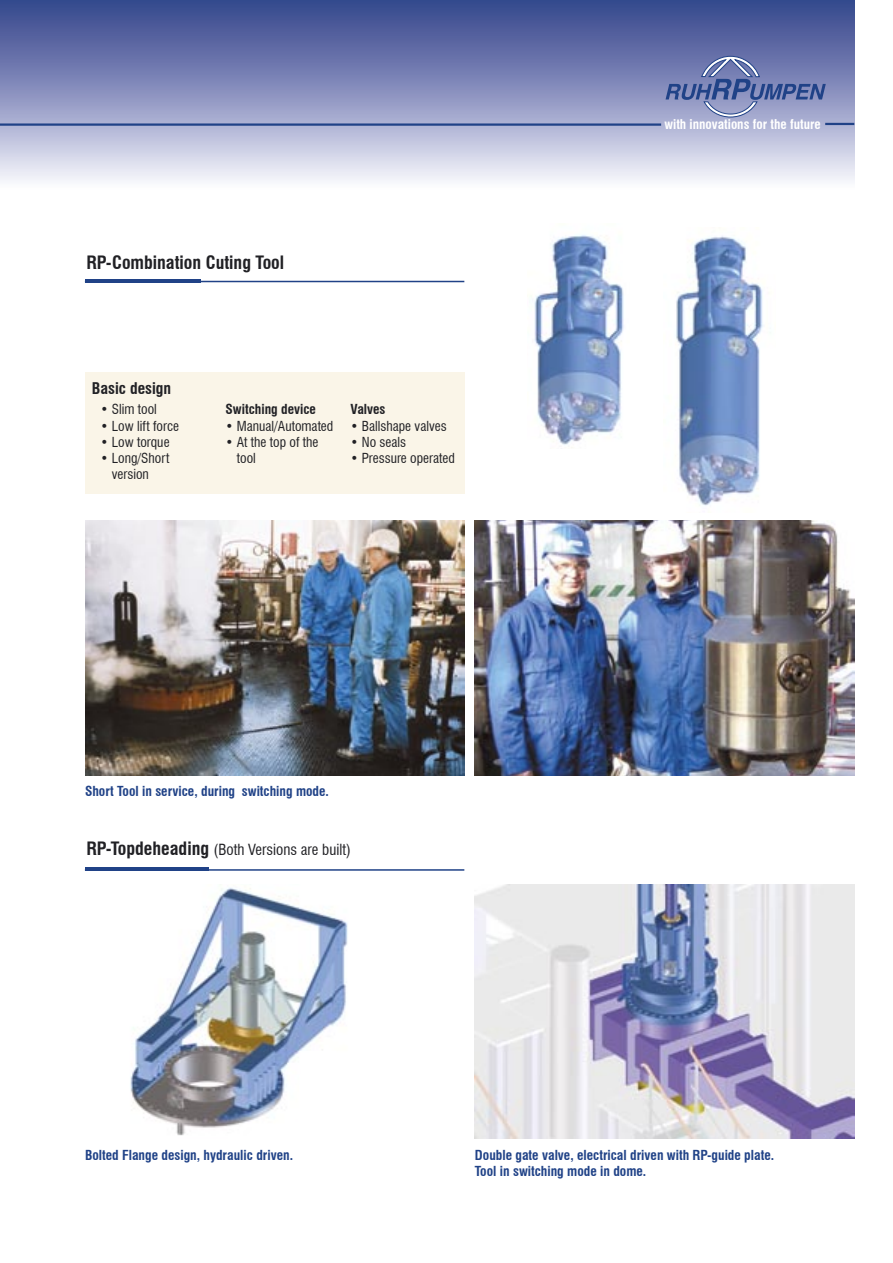
<style>
.page{position:relative;width:893px;height:1263px;background:#fff}
.page>*{position:absolute;margin:0;border:0;box-sizing:border-box;transform-origin:0 0}
.Headline_Text{font:700 condensed 18px "Swiss 721 BT";color:#212125}
.Tabelle{font:700 condensed 15.75px "Swiss 721 BT";color:#212125}
.Headline_Text-2{font:condensed 15px "Swiss 721 BT";color:#212125}
.Text_Einstieg{font:700 condensed 13.5px/16.5px "Swiss 721 BT";color:#204287}
.Tabelle-2{font:condensed 13.5px/16.2px "Swiss 721 BT";color:#212125}
.Tabelle-3{font:700 condensed 13.5px "Swiss 721 BT";color:#212125}
.Überschrift_1{font:700 condensed 13.2px "Swiss 721 BT";color:#fff}
.s1{font-weight:700;font-size:18px}
</style>
<div class="page">
<div style="left:0;top:0;width:854px;height:190px;background:linear-gradient(to bottom,#2d3d88,#f7f5fd)"></div>
<svg style="left:666px;top:56px;width:160px;height:61px;background:#7783b4"></svg>
<hr style="left:0;top:123px;width:661px;height:3px;background:#204287">
<hr style="left:825px;top:123px;width:29px;height:2px;background:#204287">
<img style="left:675px;top:236px;width:88px;height:270px">
<img style="left:534px;top:234px;width:90px;height:211px">
<img style="left:85px;top:521px;width:379px;height:254px">
<img style="left:475px;top:521px;width:379px;height:254px">
<img style="left:130px;top:887px;width:218px;height:249px">
<img style="left:475px;top:884px;width:379px;height:254px">
<div style="left:85px;top:372px;width:379px;height:121px;background:#faf5e8"></div>
<hr style="left:85px;top:281px;width:379px;height:1px;background:#204287">
<hr style="left:85px;top:279px;width:115px;height:3px;background:#204287">
<hr style="left:85px;top:869px;width:379px;height:2px;background:#204287">
<hr style="left:85px;top:867px;width:123px;height:4px;background:#204287">
<p class="Headline_Text" style="left:87px;top:252px;width:199px">RP-Combination Cuting Tool</p>
<p class="Tabelle" style="left:92px;top:379px;width:81px">Basic design</p>
<p class="Tabelle-2" style="left:100px;top:401px;width:58px">• Slim tool</p>
<p class="Tabelle-2" style="left:100px;top:418px;width:80px">• Low lift force</p>
<p class="Tabelle-2" style="left:100px;top:434px;width:71px">• Low torque</p>
<p class="Tabelle-2" style="left:112px;top:450px;width:59px;text-indent:-11px">• Long/Short version</p>
<p class="Tabelle-3" style="left:226px;top:401px;width:92px">Switching device</p>
<p class="Tabelle-2" style="left:226px;top:418px;width:109px">• Manual/Automated</p>
<p class="Tabelle-2" style="left:237px;top:434px;width:83px;text-indent:-11px">• At the top of the tool</p>
<p class="Tabelle-3" style="left:351px;top:401px;width:36px">Valves</p>
<p class="Tabelle-2" style="left:351px;top:418px;width:98px">• Ballshape valves</p>
<p class="Tabelle-2" style="left:351px;top:434px;width:57px">• No seals</p>
<p class="Tabelle-2" style="left:351px;top:450px;width:106px">• Pressure operated</p>
<p class="Text_Einstieg" style="left:85px;top:783px;width:245px">Short Tool in service, during switching mode.</p>
<p class="Headline_Text-2" style="left:87px;top:840px;width:266px"><span class="s1">RP-Topdeheading</span> (Both Versions are built)</p>
<p class="Überschrift_1" style="left:664px;top:117px;width:158px">with innovations for the future</p>
<p class="Text_Einstieg" style="left:85px;top:1146px;width:210px">Bolted Flange design, hydraulic driven.</p>
<p class="Text_Einstieg" style="left:475px;top:1146px;width:301px">Double gate valve, electrical driven with RP-guide plate.<br>Tool in switching mode in dome.</p>
</div>
